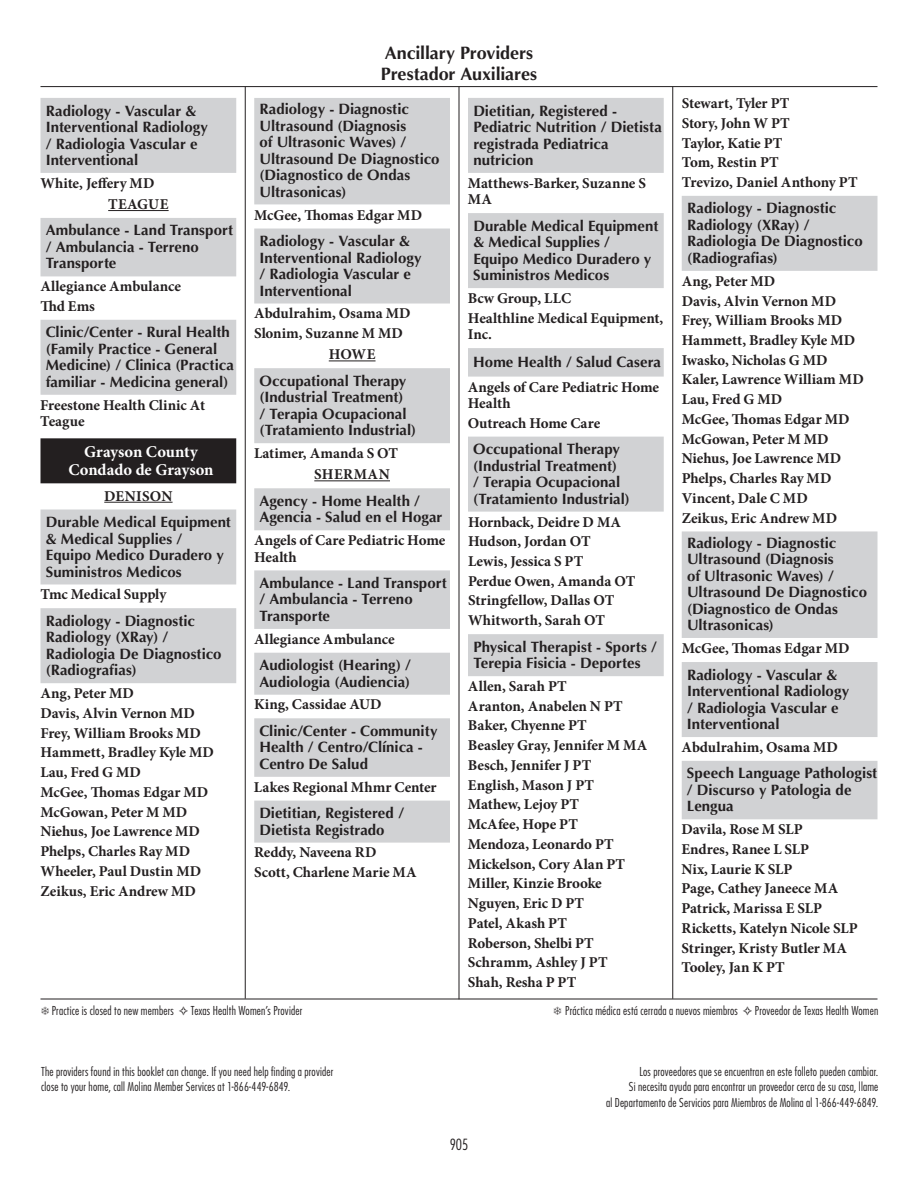
<style>
.page{position:relative;width:918px;height:1188px;background:#fff}
.page>*{position:absolute;margin:0;border:0;box-sizing:border-box;transform-origin:0 0}
.t1{font:700 18px/21px "Optima";letter-spacing:-.005em;color:#231f20}
.t2{font:700 16.5px/18px "Minion Pro";color:#fff;text-align:center}
.t3{font:700 15px/16.5px "Optima";color:#231f20}
.t4{font:700 15px/19.8px "Minion Pro";letter-spacing:-.005em;color:#231f20}
.t5{font:300 condensed 15px "Futura Std";color:#231f20}
.t6{font:300 condensed 12px/15.3px "Futura Std";letter-spacing:.015em;color:#231f20}
</style>
<div class="page">
<hr style="left:40px;top:999px;width:838px;height:1px;background:#231f20">
<hr style="left:245px;top:87px;width:1px;height:912px;background:#231f20">
<hr style="left:672px;top:87px;width:1px;height:912px;background:#231f20">
<hr style="left:459px;top:87px;width:1px;height:912px;background:#231f20">
<hr style="left:40px;top:86px;width:838px;height:1px;background:#231f20">
<div style="left:40px;top:98px;width:196px;height:75px;background:#d1d2d4"></div>
<hr style="left:108px;top:210px;width:61px;height:1px;background:#231f20">
<div style="left:40px;top:218px;width:196px;height:58px;background:#d1d2d4"></div>
<div style="left:40px;top:320px;width:196px;height:75px;background:#d1d2d4"></div>
<div style="left:40px;top:438px;width:196px;height:45px;background:#231f20"></div>
<hr style="left:104px;top:502px;width:69px;height:1px;background:#231f20">
<div style="left:40px;top:509px;width:196px;height:75px;background:#d1d2d4"></div>
<div style="left:40px;top:608px;width:196px;height:75px;background:#d1d2d4"></div>
<div style="left:254px;top:98px;width:196px;height:106px;background:#d1d2d4"></div>
<div style="left:254px;top:229px;width:196px;height:75px;background:#d1d2d4"></div>
<hr style="left:329px;top:361px;width:47px;height:1px;background:#231f20">
<div style="left:254px;top:368px;width:196px;height:75px;background:#d1d2d4"></div>
<hr style="left:314px;top:480px;width:76px;height:1px;background:#231f20">
<div style="left:254px;top:488px;width:196px;height:42px;background:#d1d2d4"></div>
<div style="left:254px;top:570px;width:196px;height:59px;background:#d1d2d4"></div>
<div style="left:254px;top:653px;width:196px;height:42px;background:#d1d2d4"></div>
<div style="left:254px;top:718px;width:196px;height:59px;background:#d1d2d4"></div>
<div style="left:254px;top:801px;width:196px;height:42px;background:#d1d2d4"></div>
<div style="left:468px;top:98px;width:196px;height:75px;background:#d1d2d4"></div>
<div style="left:468px;top:213px;width:196px;height:75px;background:#d1d2d4"></div>
<div style="left:468px;top:348px;width:196px;height:29px;background:#d1d2d4"></div>
<div style="left:468px;top:437px;width:196px;height:75px;background:#d1d2d4"></div>
<div style="left:468px;top:634px;width:196px;height:42px;background:#d1d2d4"></div>
<div style="left:682px;top:196px;width:196px;height:75px;background:#d1d2d4"></div>
<div style="left:682px;top:531px;width:196px;height:107px;background:#d1d2d4"></div>
<div style="left:682px;top:662px;width:196px;height:75px;background:#d1d2d4"></div>
<div style="left:682px;top:761px;width:196px;height:58px;background:#d1d2d4"></div>
<p class="t3" style="left:46px;top:102px;width:164px">Radiology - Vascular &amp;<br>Interventional Radiology / Radiologia Vascular e<br>Interventional</p>
<p class="t4" style="left:108px;top:172px;width:62px;line-height:21.3px;text-indent:-68px">White, Jeffery MD<br>TEAGUE</p>
<p class="t3" style="left:46px;top:222px;width:189px">Ambulance - Land Transport / Ambulancia - Terreno<br>Transporte</p>
<p class="t4" style="left:40px;top:276px;width:142px">Allegiance Ambulance<br>Thd Ems</p>
<p class="t3" style="left:46px;top:324px;width:190px">Clinic/Center - Rural Health (Family Practice - General<br>Medicine) / Clinica (Practica familiar - Medicina general)</p>
<p class="t4" style="left:40px;top:396px;width:166px;line-height:16.5px">Freestone Health Clinic At<br>Teague</p>
<p class="t2" style="left:69px;top:443px;width:147px">Grayson County<br>Condado de Grayson</p>
<p class="t4" style="left:104px;top:486px;width:70px">DENISON</p>
<p class="t3" style="left:46px;top:514px;width:187px">Durable Medical Equipment &amp; Medical Supplies /<br>Equipo Medico Duradero y<br>Suministros Medicos</p>
<p class="t4" style="left:40px;top:585px;width:127px">Tmc Medical Supply</p>
<p class="t3" style="left:46px;top:613px;width:177px">Radiology - Diagnostic<br>Radiology (XRay) /<br>Radiologia De Diagnostico (Radiografias)</p>
<p class="t4" style="left:40px;top:683px;width:175px">Ang, Peter MD<br>Davis, Alvin Vernon MD<br>Frey, William Brooks MD<br>Hammett, Bradley Kyle MD<br>Lau, Fred G MD<br>McGee, Thomas Edgar MD<br>McGowan, Peter M MD<br>Niehus, Joe Lawrence MD<br>Phelps, Charles Ray MD<br>Wheeler, Paul Dustin MD<br>Zeikus, Eric Andrew MD</p>
<p class="t1" style="left:381px;top:42px;width:158px">Ancillary Providers<br>Prestador Auxiliares</p>
<p class="t3" style="left:260px;top:101px;width:181px">Radiology - Diagnostic<br>Ultrasound (Diagnosis<br>of Ultrasonic Waves) /<br>Ultrasound De Diagnostico (Diagnostico de Ondas<br>Ultrasonicas)</p>
<p class="t4" style="left:254px;top:205px;width:169px">McGee, Thomas Edgar MD</p>
<p class="t3" style="left:259px;top:233px;width:164px">Radiology - Vascular &amp;<br>Interventional Radiology / Radiologia Vascular e<br>Interventional</p>
<p class="t4" style="left:254px;top:304px;width:158px">Abdulrahim, Osama MD<br>Slonim, Suzanne M MD</p>
<p class="t4" style="left:329px;top:345px;width:48px">HOWE</p>
<p class="t3" style="left:260px;top:373px;width:158px">Occupational Therapy (Industrial Treatment)<br>/ Terapia Ocupacional (Tratamiento Industrial)</p>
<p class="t4" style="left:314px;top:442px;width:86px;line-height:21.3px;text-indent:-60px">Latimer, Amanda S OT<br>SHERMAN</p>
<p class="t3" style="left:259px;top:493px;width:184px">Agency - Home Health /<br>Agencia - Salud en el Hogar</p>
<p class="t4" style="left:254px;top:532px;width:193px;line-height:16.5px">Angels of Care Pediatric Home<br>Health</p>
<p class="t3" style="left:259px;top:575px;width:189px">Ambulance - Land Transport / Ambulancia - Terreno<br>Transporte</p>
<p class="t4" style="left:254px;top:629px;width:142px">Allegiance Ambulance</p>
<p class="t3" style="left:259px;top:657px;width:153px">Audiologist (Hearing) /<br>Audiologia (Audiencia)</p>
<p class="t4" style="left:254px;top:695px;width:129px">King, Cassidae AUD</p>
<p class="t3" style="left:259px;top:723px;width:180px">Clinic/Center - Community<br>Health / Centro/Clínica -<br>Centro De Salud</p>
<p class="t4" style="left:254px;top:777px;width:184px">Lakes Regional Mhmr Center</p>
<p class="t3" style="left:259px;top:805px;width:146px">Dietitian, Registered /<br>Dietista Registrado</p>
<p class="t4" style="left:254px;top:842px;width:164px">Reddy, Naveena RD<br>Scott, Charlene Marie MA</p>
<p class="t3" style="left:473px;top:102px;width:190px">Dietitian, Registered -<br>Pediatric Nutrition / Dietista registrada Pediatrica nutricion</p>
<p class="t4" style="left:468px;top:175px;width:180px;line-height:16.5px">Matthews-Barker, Suzanne S<br>MA</p>
<p class="t3" style="left:473px;top:218px;width:187px">Durable Medical Equipment &amp; Medical Supplies /<br>Equipo Medico Duradero y<br>Suministros Medicos</p>
<p class="t4" style="left:468px;top:288px;width:197px">Bcw Group, LLC<br>Healthline Medical Equipment,</p>
<p class="t4" style="left:468px;top:324px;width:26px">Inc.</p>
<p class="t3" style="left:473px;top:354px;width:189px">Home Health / Salud Casera</p>
<p class="t4" style="left:468px;top:378px;width:193px;line-height:16.5px">Angels of Care Pediatric Home<br>Health</p>
<p class="t4" style="left:468px;top:413px;width:134px">Outreach Home Care</p>
<p class="t3" style="left:473px;top:441px;width:158px">Occupational Therapy (Industrial Treatment)<br>/ Terapia Ocupacional (Tratamiento Industrial)</p>
<p class="t4" style="left:468px;top:512px;width:169px">Hornback, Deidre D MA<br>Hudson, Jordan OT<br>Lewis, Jessica S PT<br>Perdue Owen, Amanda OT<br>Stringfellow, Dallas OT<br>Whitworth, Sarah OT</p>
<p class="t3" style="left:473px;top:638px;width:185px">Physical Therapist - Sports /<br>Terepia Fisicia - Deportes</p>
<p class="t4" style="left:468px;top:676px;width:181px">Allen, Sarah PT<br>Aranton, Anabelen N PT<br>Baker, Chyenne PT<br>Beasley Gray, Jennifer M MA<br>Besch, Jennifer J PT<br>English, Mason J PT<br>Mathew, Lejoy PT<br>McAfee, Hope PT<br>Mendoza, Leonardo PT<br>Mickelson, Cory Alan PT<br>Miller, Kinzie Brooke<br>Nguyen, Eric D PT<br>Patel, Akash PT<br>Roberson, Shelbi PT<br>Schramm, Ashley J PT<br>Shah, Resha P PT</p>
<p class="t4" style="left:682px;top:93px;width:177px">Stewart, Tyler PT<br>Story, John W PT<br>Taylor, Katie PT<br>Tom, Restin PT<br>Trevizo, Daniel Anthony PT</p>
<p class="t3" style="left:687px;top:200px;width:177px">Radiology - Diagnostic<br>Radiology (XRay) /<br>Radiologia De Diagnostico (Radiografias)</p>
<p class="t4" style="left:682px;top:271px;width:184px">Ang, Peter MD<br>Davis, Alvin Vernon MD<br>Frey, William Brooks MD<br>Hammett, Bradley Kyle MD<br>Iwasko, Nicholas G MD<br>Kaler, Lawrence William MD<br>Lau, Fred G MD<br>McGee, Thomas Edgar MD<br>McGowan, Peter M MD<br>Niehus, Joe Lawrence MD<br>Phelps, Charles Ray MD<br>Vincent, Dale C MD<br>Zeikus, Eric Andrew MD</p>
<p class="t3" style="left:687px;top:534px;width:181px">Radiology - Diagnostic<br>Ultrasound (Diagnosis<br>of Ultrasonic Waves) /<br>Ultrasound De Diagnostico (Diagnostico de Ondas<br>Ultrasonicas)</p>
<p class="t4" style="left:682px;top:638px;width:169px">McGee, Thomas Edgar MD</p>
<p class="t3" style="left:687px;top:667px;width:164px">Radiology - Vascular &amp;<br>Interventional Radiology / Radiologia Vascular e<br>Interventional</p>
<p class="t4" style="left:682px;top:737px;width:158px">Abdulrahim, Osama MD</p>
<p class="t3" style="left:687px;top:765px;width:192px">Speech Language Pathologist / Discurso y Patologia de<br>Lengua</p>
<p class="t4" style="left:681px;top:819px;width:178px">Davila, Rose M SLP<br>Endres, Ranee L SLP<br>Nix, Laurie K SLP<br>Page, Cathey Janeece MA<br>Patrick, Marissa E SLP<br>Ricketts, Katelyn Nicole SLP<br>Stringer, Kristy Butler MA<br>Tooley, Jan K PT</p>
<p class="t6" style="left:41px;top:1003px;width:134px">✾ Practice is closed to new members</p>
<p class="t6" style="left:191px;top:1003px;width:113px">Texas Health Women’s Provider</p>
<p class="t6" style="left:41px;top:1064px;width:294px">The providers found in this booklet can change. If you need help finding a provider close to your home, call Molina Member Services at 1-866-449-6849.</p>
<p class="t5" style="left:450px;top:1135px;width:20px">905</p>
<p class="t6" style="left:554px;top:1003px;width:186px">✾ Práctica médica está cerrada a nuevos miembros</p>
<p class="t6" style="left:755px;top:1003px;width:125px">Proveedor de Texas Health Women</p>
<p class="t6" style="left:606px;top:1064px;width:274px;text-align:right">Los proveedores que se encuentran en este folleto pueden cambiar.<br>Si necesita ayuda para encontrar un proveedor cerca de su casa, llame<br>al Departamento de Servicios para Miembros de Molina al 1-866-449-6849.</p>
</div>
